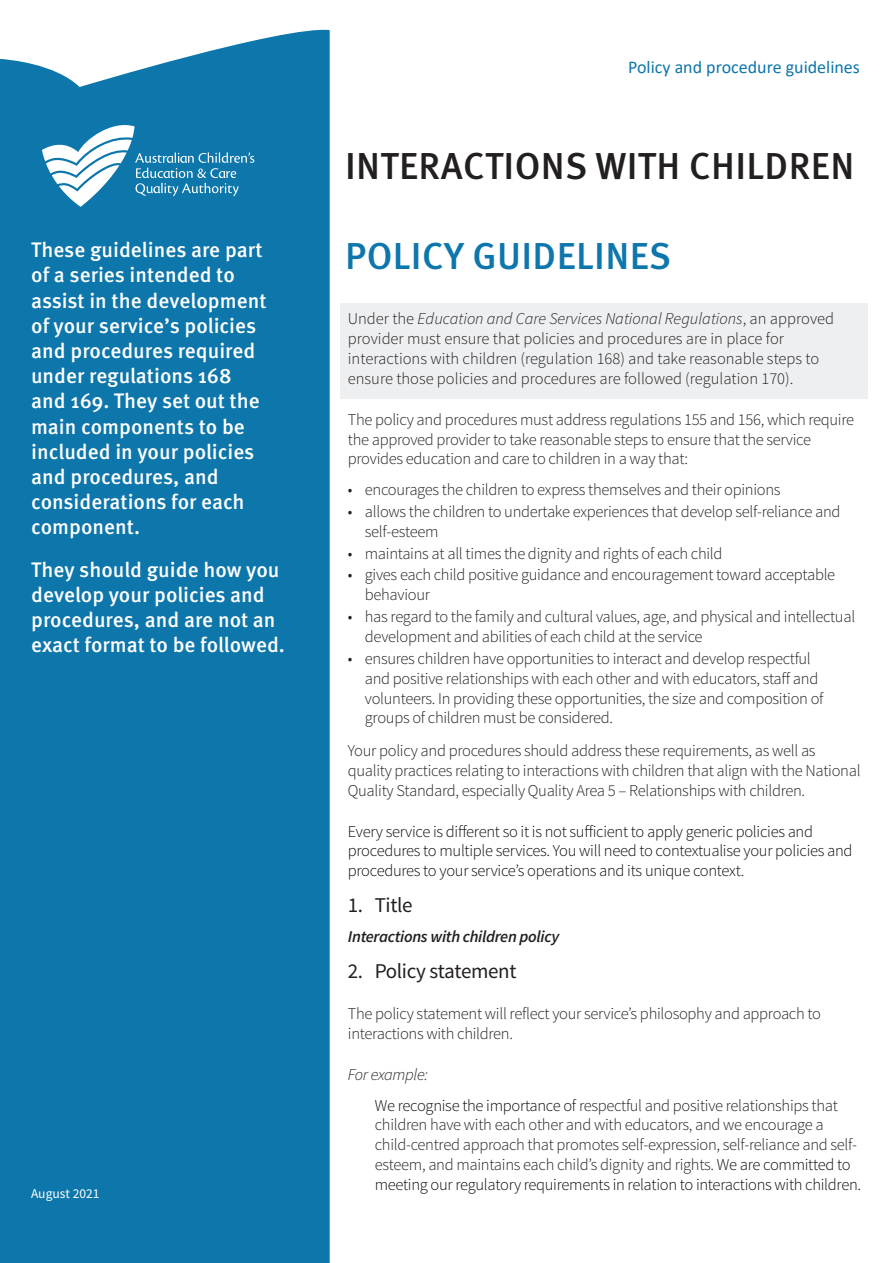
<style>
.page{position:relative;width:893px;height:1263px;background:#fff}
.page>*{position:absolute;margin:0;border:0;box-sizing:border-box;transform-origin:0 0}
.t1{font:500 37.5px "Meta Pro";letter-spacing:.01em;color:#231f20}
.t2{font:500 37.5px "Meta Pro";letter-spacing:.01em;color:#0d76ac}
.t3{font:500 21px/25.2px "Meta Pro";color:#fff}
.t4{font:21px "Source Sans Pro";letter-spacing:-.02em;color:#231f20}
.t5{font:18px "Calibri";color:#0d76ab}
.t6{font:300 16.5px/19.8px "Source Sans Pro";letter-spacing:-.02em;color:#231f20}
.t7{font:300 16.5px/19.8px "Source Sans Pro";color:#231f20}
.t8{font:300 16.5px/19.8px "Source Sans Pro";letter-spacing:-.02em;color:#090a09}
.t9{font:italic 600 16.5px "Source Sans Pro";letter-spacing:-.02em;color:#231f20}
.t10{font:13.5px "Source Sans Pro";color:#fff}
.s1{font-style:italic}
.s2{color:#090a09}
</style>
<div class="page">
<div style="left:0;top:29px;width:330px;height:1234px;background:#0d76ab"></div>
<div style="left:340px;top:303px;width:527px;height:95px;background:#edeff0"></div>
<svg style="left:42px;top:120px;width:212px;height:87px"></svg>
<p class="t3" style="left:31px;top:238px;width:237px">These guidelines are part of a series intended to assist in the development of your service’s policies and procedures required under regulations 168 and 169. They set out the main components to be included in your policies and procedures, and considerations for each component.</p>
<p class="t3" style="left:31px;top:557px;width:255px">They should guide how you develop your policies and procedures, and are not an exact format to be followed.</p>
<p class="t10" style="left:31px;top:1185px;width:70px">August 2021</p>
<p class="t5" style="left:628px;top:55px;width:233px">Policy and procedure guidelines</p>
<h1 class="t1" style="left:345px;top:142px;width:511px">INTERACTIONS WITH CHILDREN</h1>
<h1 class="t2" style="left:345px;top:232px;width:328px">POLICY GUIDELINES</h1>
<p class="t7" style="left:348px;top:309px;width:488px">Under the <span class="s1">Education and Care Services National Regulations</span>, an approved provider must ensure that policies and procedures are in place for interactions with children (regulation 168) and take reasonable steps to ensure those policies and procedures are followed (regulation 170).</p>
<p class="t6" style="left:348px;top:410px;width:508px">The policy and procedures must address regulations 155 and 156, which require the approved provider to take reasonable steps to ensure that the service provides education and care to children in a way that:</p>
<p class="t6" style="left:348px;top:480px;width:434px">• encourages the children to express themselves and their opinions</p>
<p class="t6" style="left:365px;top:501px;width:477px;text-indent:-17px">• allows the children to undertake experiences that develop self-reliance and self-esteem</p>
<p class="t6" style="left:348px;top:543px;width:376px">• maintains at all times the dignity and rights of each child</p>
<p class="t6" style="left:365px;top:565px;width:472px;text-indent:-17px">• gives each child positive guidance and encouragement toward acceptable behaviour</p>
<p class="t6" style="left:365px;top:607px;width:492px;text-indent:-17px">• has regard to the family and cultural values, age, and physical and intellectual development and abilities of each child at the service</p>
<p class="t6" style="left:365px;top:649px;width:460px;text-indent:-17px">• ensures children have opportunities to interact and develop respectful and positive relationships with each other and with educators, staff and volunteers. In providing these opportunities, the size and composition of groups of children must be considered.</p>
<p class="t6" style="left:348px;top:741px;width:514px">Your policy and procedures should address these requirements, as well as quality practices relating to interactions with children that align with the National<br>Quality Standard, especially Quality Area 5 – Relationships with children.</p>
<p class="t8" style="left:348px;top:821px;width:506px">Every service is different so it is not sufficient to apply generic policies and procedures to multiple services. You will need to contextualise your policies and procedures to your service’s operations and its unique context.</p>
<p class="t4" style="left:348px;top:892px;width:66px">1. Title</p>
<p class="t9" style="left:348px;top:927px;width:213px">Interactions with children policy</p>
<p class="t4" style="left:348px;top:958px;width:170px">2. Policy statement</p>
<p class="t6" style="left:348px;top:1004px;width:475px">The policy statement will reflect your service’s philosophy and approach to interactions with children.</p>
<p class="t6" style="left:375px;top:1059px;width:465px;line-height:30.5px;text-indent:-27px"><span class="s1">For example:<br></span><span class="s2">We recognise the importance of</span> respectful and positive relationships that</p>
<p class="t6" style="left:375px;top:1115px;width:488px">children have with each other and with educators, and we encourage a child-centred approach that promotes self-expression, self-reliance and self&shy;esteem, and maintains each child’s dignity and rights. <span class="s2">We are committed to meeting our regulatory requirements in relation to interactions with children.</span></p>
</div>
